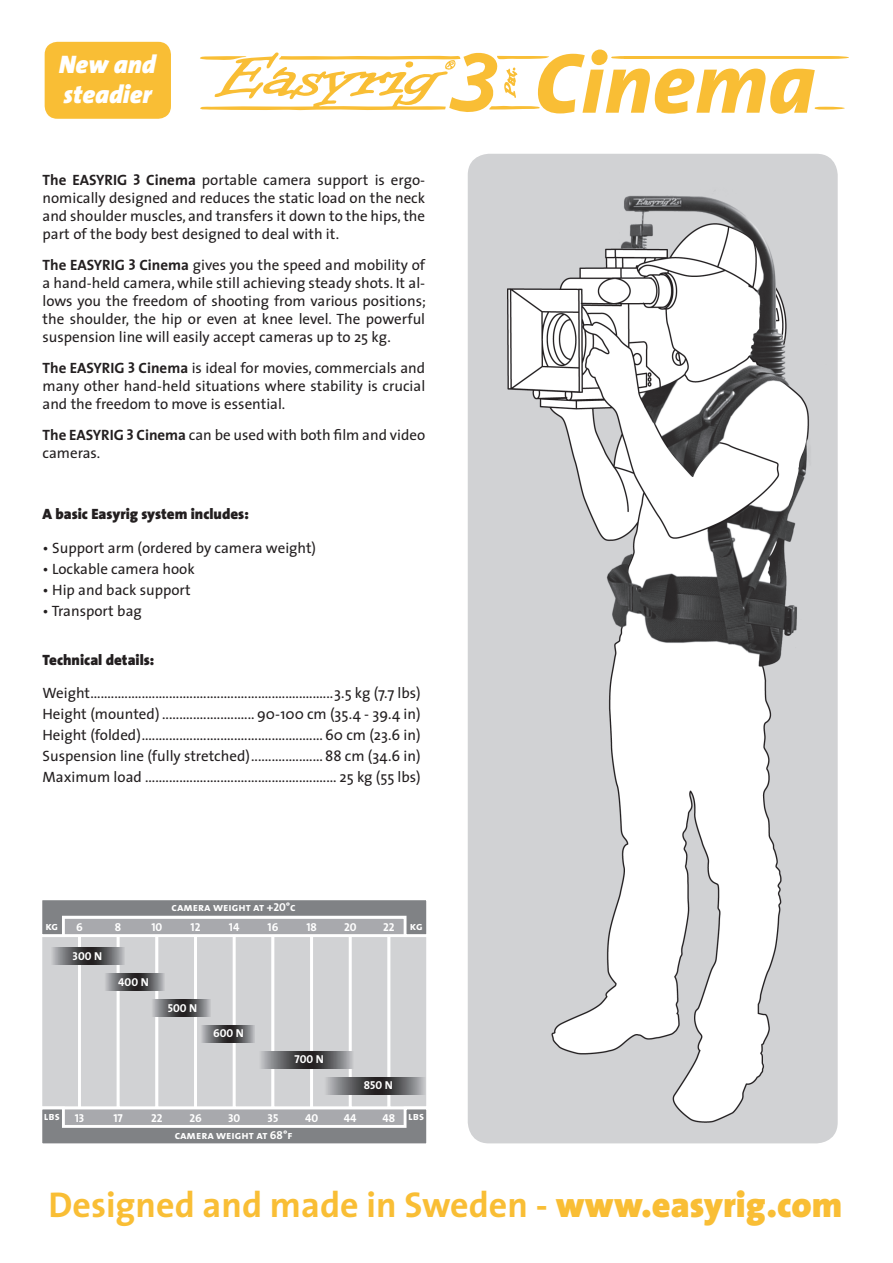
<style>
.page{position:relative;width:893px;height:1263px;background:#fff}
.page>*{position:absolute;margin:0;border:0;box-sizing:border-box;transform-origin:0 0}
.t1{font:700 36px "The Sans";color:#f9be35}
.t2{font:italic 900 25.5px/30.6px "The Sans";color:#fff}
.t3{font:15px/18px "The Sans";color:#231f20;text-align:justify}
.t4{font:900 15px "The Sans";color:#231f20}
.t5{font:11.55px "The Sans Bold Caps";color:#fff}
.s1{font-weight:700}
.s2{font-weight:900}
</style>
<div class="page">
<svg style="left:200px;top:50px;width:649px;height:64px"></svg>
<div style="left:45px;top:42px;width:126px;height:77px;background:#f9be35;border-radius:13px"></div>
<div style="left:41px;top:935px;width:39px;height:173px;background:#d1d2d4"></div>
<div style="left:39px;top:934px;width:42px;height:175px;border:3px solid #fff"></div>
<div style="left:80px;top:935px;width:38px;height:173px;background:#d1d2d4"></div>
<div style="left:78px;top:934px;width:42px;height:175px;border:3px solid #fff"></div>
<div style="left:118px;top:935px;width:39px;height:173px;background:#d1d2d4"></div>
<div style="left:117px;top:934px;width:41px;height:175px;border:3px solid #fff"></div>
<div style="left:157px;top:935px;width:39px;height:173px;background:#d1d2d4"></div>
<div style="left:155px;top:934px;width:42px;height:175px;border:3px solid #fff"></div>
<div style="left:196px;top:935px;width:38px;height:173px;background:#d1d2d4"></div>
<div style="left:194px;top:934px;width:42px;height:175px;border:3px solid #fff"></div>
<div style="left:234px;top:935px;width:39px;height:173px;background:#d1d2d4"></div>
<div style="left:233px;top:934px;width:41px;height:175px;border:3px solid #fff"></div>
<div style="left:273px;top:935px;width:39px;height:173px;background:#d1d2d4"></div>
<div style="left:271px;top:934px;width:42px;height:175px;border:3px solid #fff"></div>
<div style="left:312px;top:935px;width:38px;height:173px;background:#d1d2d4"></div>
<div style="left:310px;top:934px;width:42px;height:175px;border:3px solid #fff"></div>
<div style="left:350px;top:935px;width:39px;height:173px;background:#d1d2d4"></div>
<div style="left:349px;top:934px;width:41px;height:175px;border:3px solid #fff"></div>
<div style="left:389px;top:935px;width:39px;height:173px;background:#d1d2d4"></div>
<div style="left:388px;top:934px;width:41px;height:175px;border:3px solid #fff"></div>
<svg style="left:39px;top:900px;width:390px;height:38px;background:#a6a7aa"></svg>
<svg style="left:39px;top:1105px;width:390px;height:39px;background:#a7a8ab"></svg>
<svg style="left:52px;top:947px;width:72px;height:18px"></svg>
<svg style="left:106px;top:973px;width:58px;height:18px"></svg>
<svg style="left:153px;top:999px;width:58px;height:17px"></svg>
<svg style="left:202px;top:1025px;width:53px;height:17px"></svg>
<svg style="left:326px;top:1077px;width:99px;height:17px;background:#636365"></svg>
<svg style="left:261px;top:1051px;width:92px;height:17px;background:#626265"></svg>
<img style="left:468px;top:154px;width:370px;height:989px;border-radius:21px">
<h2 class="t2" style="left:59px;top:48px;width:99px">New and steadier</h2>
<p class="t3" style="left:43px;top:171px;width:384px"><span class="s1">The EASYRIG </span><sup>3</sup> <span class="s1">Cinema</span> portable camera support is ergo&shy;nomically designed and reduces the static load on the neck and shoulder muscles, and transfers it down to the hips, the part of the body best designed to deal with it.</p>
<p class="t3" style="left:43px;top:256px;width:385px"><span class="s1">The EASYRIG </span><sup>3</sup> <span class="s1">Cinema</span> gives you the speed and mobility of a hand-held camera, while still achieving steady shots. It al&shy;lows you the freedom of shooting from various positions; the shoulder, the hip or even at knee level. The powerful suspension line will easily accept cameras up to 25 kg.</p>
<p class="t3" style="left:43px;top:358px;width:384px"><span class="s1">The EASYRIG </span><sup>3</sup> <span class="s1">Cinema</span> is ideal for movies, commercials and many other hand-held situations where stability is crucial and the freedom to move is essential.</p>
<p class="t3" style="left:43px;top:425px;width:384px"><span class="s1">The EASYRIG </span><sup>3</sup> <span class="s1">Cinema</span> can be used with both film and video cameras.</p>
<p class="t4" style="left:43px;top:501px;width:208px">A basic Easyrig system includes:</p>
<p class="t3" style="left:43px;top:538px;width:275px">• Support arm (ordered by camera weight)</p>
<p class="t3" style="left:43px;top:559px;width:154px">• Lockable camera hook</p>
<p class="t3" style="left:43px;top:580px;width:150px">• Hip and back support</p>
<p class="t3" style="left:43px;top:601px;width:101px">• Transport bag</p>
<p class="t4" style="left:43px;top:647px;width:113px">Technical details:</p>
<p class="t3" style="left:43px;top:682px;width:380px;line-height:21px">Weight.......................................................................3.5 kg (7.7 lbs)<br>Height (mounted) ........................... 90-100 cm (35.4 - 39.4 in)<br>Height (folded)..................................................... 60 cm (23.6 in)<br>Suspension line (fully stretched)..................... 88 cm (34.6 in)<br>Maximum load ........................................................ 25 kg (55 lbs)</p>
<p class="t5" style="left:172px;top:897px;width:126px">camera weight at +20°c</p>
<p class="t5" style="left:76px;top:917px;width:8px">6</p>
<p class="t5" style="left:115px;top:917px;width:8px">8</p>
<p class="t5" style="left:151px;top:917px;width:12px">10</p>
<p class="t5" style="left:191px;top:917px;width:11px">12</p>
<p class="t5" style="left:229px;top:917px;width:12px">14</p>
<p class="t5" style="left:268px;top:917px;width:12px">16</p>
<p class="t5" style="left:306px;top:917px;width:12px">18</p>
<p class="t5" style="left:344px;top:917px;width:14px">20</p>
<p class="t5" style="left:383px;top:917px;width:13px">22</p>
<p class="t5" style="left:45px;top:916px;width:14px">kg</p>
<p class="t5" style="left:410px;top:916px;width:14px">kg</p>
<p class="t5" style="left:73px;top:946px;width:31px">300 N</p>
<p class="t5" style="left:118px;top:972px;width:32px">400 N</p>
<p class="t5" style="left:168px;top:998px;width:31px">500 N</p>
<p class="t5" style="left:213px;top:1024px;width:32px">600 N</p>
<p class="t5" style="left:294px;top:1050px;width:31px">700 N</p>
<p class="t5" style="left:364px;top:1076px;width:31px">850 N</p>
<p class="t5" style="left:44px;top:1106px;width:17px">lbs</p>
<p class="t5" style="left:408px;top:1106px;width:17px">lbs</p>
<p class="t5" style="left:75px;top:1108px;width:11px">13</p>
<p class="t5" style="left:113px;top:1108px;width:11px">17</p>
<p class="t5" style="left:151px;top:1108px;width:13px">22</p>
<p class="t5" style="left:189px;top:1108px;width:14px">26</p>
<p class="t5" style="left:228px;top:1108px;width:14px">30</p>
<p class="t5" style="left:268px;top:1108px;width:12px">35</p>
<p class="t5" style="left:305px;top:1108px;width:15px">40</p>
<p class="t5" style="left:344px;top:1108px;width:14px">44</p>
<p class="t5" style="left:383px;top:1108px;width:14px">48</p>
<p class="t5" style="left:175px;top:1125px;width:119px">camera weight at 68°f</p>
<h1 class="t1" style="left:49px;top:1175px;width:795px">Designed and made in Sweden - <span class="s2">www.easyrig.com</span></h1>
</div>
